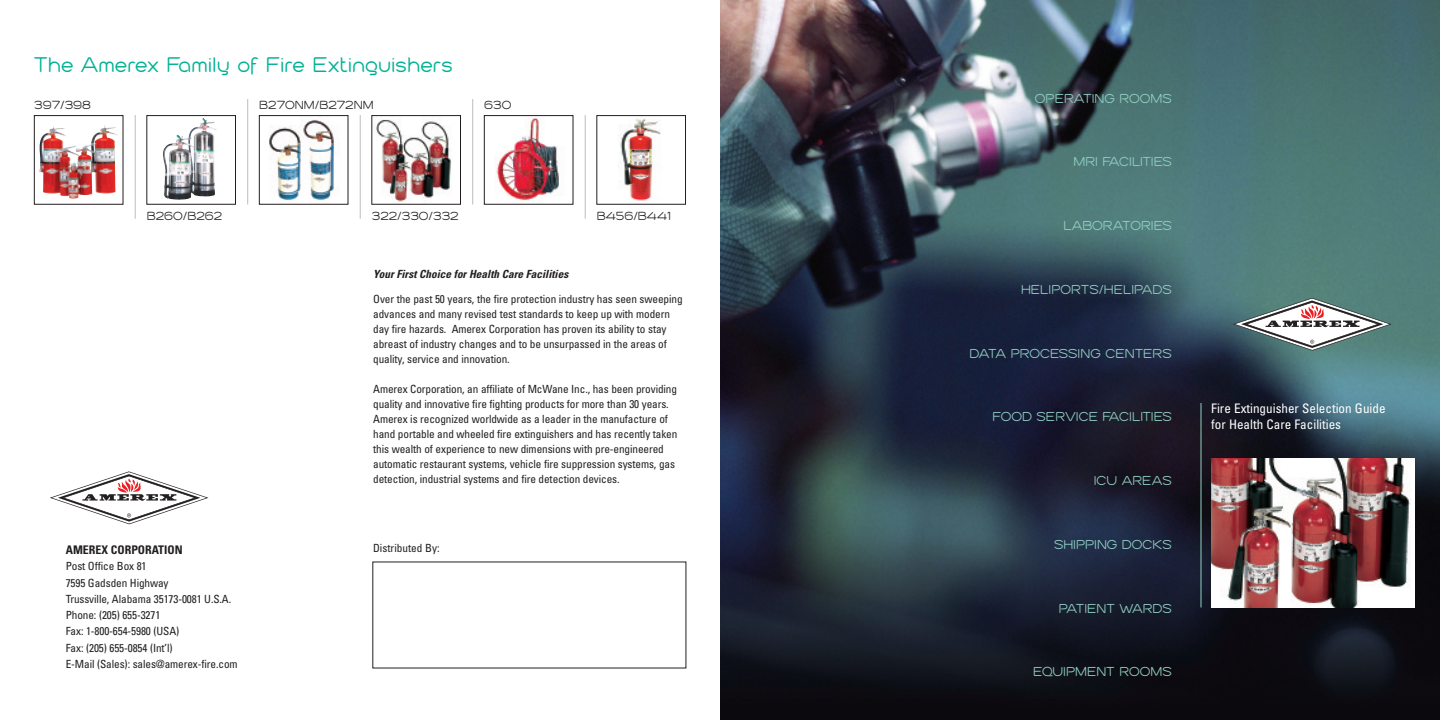
<style>
.page{position:relative;width:1440px;height:720px;background:#fff}
.page>*{position:absolute;margin:0;border:0;box-sizing:border-box;transform-origin:0 0}
.t1{font:22.5px "Cabourg";color:#00b294}
.t2{font:13.75px "Cabourg";color:#92d2c4}
.t3{font:condensed 13.12px/15.8px "Univers";color:#fff}
.t4{font:12.5px "Cabourg";color:#231f20}
.t5{font:700 condensed 11.88px "Univers";color:#231f20}
.t6{font:condensed 11.25px/15px "Univers";letter-spacing:-.01em;color:#231f20}
.t7{font:italic 700 condensed 11.25px "Univers";color:#231f20}
</style>
<div class="page">
<img style="left:720px;top:0;width:720px;height:720px">
<img style="left:1211px;top:458px;width:203px;height:150px">
<img style="left:39px;top:125px;width:79px;height:74px">
<div style="left:34px;top:115px;width:89px;height:89px;border:1px solid #231f20"></div>
<hr style="left:135px;top:115px;width:1px;height:104px;background:#bcbdc0">
<img style="left:163px;top:118px;width:54px;height:82px">
<div style="left:147px;top:115px;width:89px;height:89px;border:1px solid #231f20"></div>
<hr style="left:247px;top:99px;width:1px;height:105px;background:#bcbdc0">
<img style="left:269px;top:119px;width:66px;height:82px">
<div style="left:259px;top:115px;width:89px;height:89px;border:1px solid #231f20"></div>
<hr style="left:360px;top:115px;width:1px;height:104px;background:#bcbdc0">
<img style="left:376px;top:119px;width:75px;height:83px">
<div style="left:372px;top:115px;width:89px;height:89px;border:1px solid #231f20"></div>
<hr style="left:472px;top:99px;width:1px;height:105px;background:#bcbdc0">
<img style="left:496px;top:117px;width:63px;height:84px">
<div style="left:484px;top:115px;width:89px;height:89px;border:1px solid #231f20"></div>
<hr style="left:585px;top:115px;width:1px;height:104px;background:#bcbdc0">
<img style="left:618px;top:118px;width:43px;height:83px">
<div style="left:597px;top:115px;width:89px;height:89px;border:1px solid #231f20"></div>
<hr style="left:1201px;top:403px;width:1px;height:205px;background:#92d2c4">
<svg style="left:50px;top:472px;width:158px;height:52px"></svg>
<svg style="left:1233px;top:298px;width:158px;height:53px"></svg>
<h1 class="t1" style="left:34px;top:53px;width:421px">The Amerex Family of Fire Extinguishers</h1>
<p class="t4" style="left:34px;top:99px;width:58px">397/398</p>
<p class="t4" style="left:259px;top:99px;width:116px">B270NM/B272NM</p>
<p class="t4" style="left:484px;top:99px;width:29px">630</p>
<p class="t4" style="left:147px;top:210px;width:77px">B260/B262</p>
<p class="t4" style="left:372px;top:210px;width:88px">322/330/332</p>
<p class="t4" style="left:597px;top:210px;width:76px">B456/B441</p>
<p class="t5" style="left:66px;top:546px;width:118px">AMEREX CORPORATION</p>
<p class="t6" style="left:66px;top:559px;width:173px;line-height:16.2px">Post Office Box 81<br>7595 Gadsden Highway<br>Trussville, Alabama 35173-0081 U.S.A.<br>Phone: (205) 655-3271<br>Fax: 1-800-654-5980 (USA)<br>Fax: (205) 655-0854 (Int’l)<br>E-Mail (Sales): sales@amerex-fire.com</p>
<p class="t7" style="left:373px;top:270px;width:197px">Your First Choice for Health Care Facilities</p>
<p class="t6" style="left:373px;top:293px;width:311px">Over the past 50 years, the fire protection industry has seen sweeping advances and many revised test standards to keep up with modern day fire hazards. Amerex Corporation has proven its ability to stay abreast of industry changes and to be unsurpassed in the areas of quality, service and innovation.</p>
<p class="t6" style="left:373px;top:383px;width:306px">Amerex Corporation, an affiliate of McWane Inc., has been providing quality and innovative fire fighting products for more than 30 years.<br>Amerex is recognized worldwide as a leader in the manufacture of hand portable and wheeled fire extinguishers and has recently taken this wealth of experience to new dimensions with pre-engineered automatic restaurant systems, vehicle fire suppression systems, gas detection, industrial systems and fire detection devices.</p>
<p class="t6" style="left:373px;top:541px;width:68px">Distributed By:</p>
<p class="t2" style="left:1035px;top:91px;width:138px">OPERATING ROOMS</p>
<p class="t2" style="left:1074px;top:155px;width:100px">MRI FACILITIES</p>
<p class="t2" style="left:1063px;top:219px;width:110px">LABORATORIES</p>
<p class="t2" style="left:1021px;top:283px;width:152px">HELIPORTS/HELIPADS</p>
<p class="t2" style="left:970px;top:346px;width:204px">DATA PROCESSING CENTERS</p>
<p class="t2" style="left:993px;top:410px;width:181px">FOOD SERVICE FACILITIES</p>
<p class="t2" style="left:1094px;top:474px;width:80px">ICU AREAS</p>
<p class="t2" style="left:1054px;top:538px;width:119px">SHIPPING DOCKS</p>
<p class="t2" style="left:1059px;top:601px;width:114px">PATIENT WARDS</p>
<p class="t2" style="left:1033px;top:665px;width:140px">EQUIPMENT ROOMS</p>
<p class="t3" style="left:1211px;top:402px;width:176px">Fire Extinguisher Selection Guide for Health Care Facilities</p>
</div>
